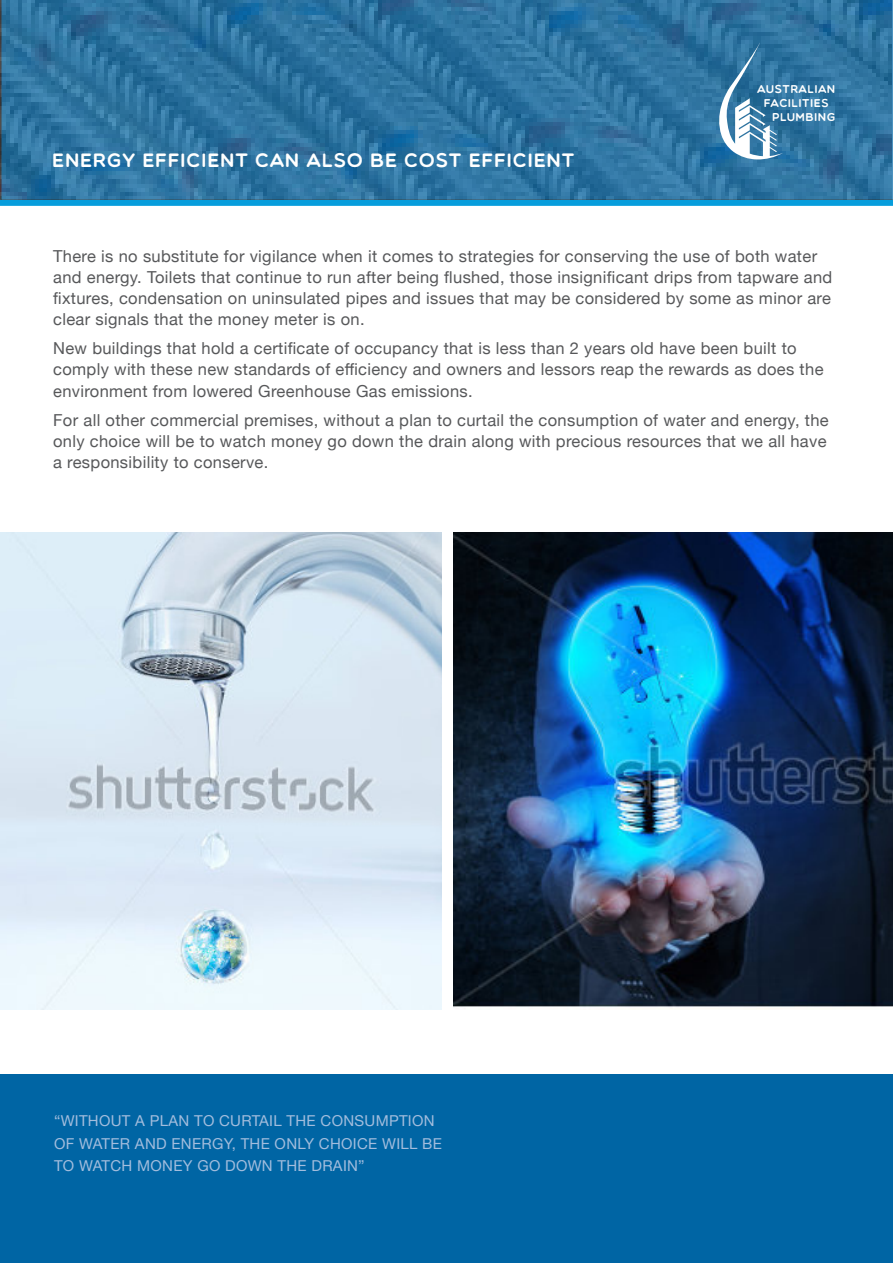
<style>
.page{position:relative;width:893px;height:1263px;background:#fff}
.page>*{position:absolute;margin:0;border:0;box-sizing:border-box;transform-origin:0 0}
.t1{font:19.5px "Multicolore";letter-spacing:.04em;color:#fff}
.t2{font:16.5px/21px "Helvetica Neue";letter-spacing:.02em;color:#57585a}
.t3{font:15px/22.5px "Helvetica Neue";letter-spacing:.02em;color:#a3bddd}
.t4{font:11.4px "Multicolore";letter-spacing:.04em;color:#fff}
</style>
<div class="page">
<svg style="left:0;top:0;width:893px;height:200px;background:#2d739f"></svg>
<div style="left:0;top:200px;width:893px;height:6px;background:#069ddc"></div>
<svg style="left:714px;top:41px;width:69px;height:119px"></svg>
<img style="left:453px;top:533px;width:440px;height:476px">
<img style="left:0;top:533px;width:441px;height:476px">
<div style="left:0;top:1075px;width:893px;height:188px;background:#0065a4"></div>
<p class="t1" style="left:52px;top:148px;width:524px">ENERGY EFFICIENT CAN ALSO BE COST EFFICIENT</p>
<p class="t4" style="left:757px;top:82px;width:80px">AUSTRALIAN</p>
<p class="t4" style="left:764px;top:97px;width:66px">FACILITIES</p>
<p class="t4" style="left:772px;top:110px;width:65px">PLUMBING</p>
<p class="t2" style="left:53px;top:244px;width:781px">There is no substitute for vigilance when it comes to strategies for conserving the use of both water and energy. Toilets that continue to run after being flushed, those insignificant drips from tapware and fixtures, condensation on uninsulated pipes and issues that may be considered by some as minor are clear signals that the money meter is on.</p>
<p class="t2" style="left:53px;top:337px;width:772px">New buildings that hold a certificate of occupancy that is less than 2 years old have been built to comply with these new standards of efficiency and owners and lessors reap the rewards as does the environment from lowered Greenhouse Gas emissions.</p>
<p class="t2" style="left:53px;top:408px;width:777px">For all other commercial premises, without a plan to curtail the consumption of water and energy, the only choice will be to watch money go down the drain along with precious resources that we all have a responsibility to conserve.</p>
<p class="t3" style="left:54px;top:1108px;width:389px">“WITHOUT A PLAN TO CURTAIL THE CONSUMPTION<br>OF WATER AND ENERGY, THE ONLY CHOICE WILL BE<br>TO WATCH MONEY GO DOWN THE DRAIN”</p>
</div>
